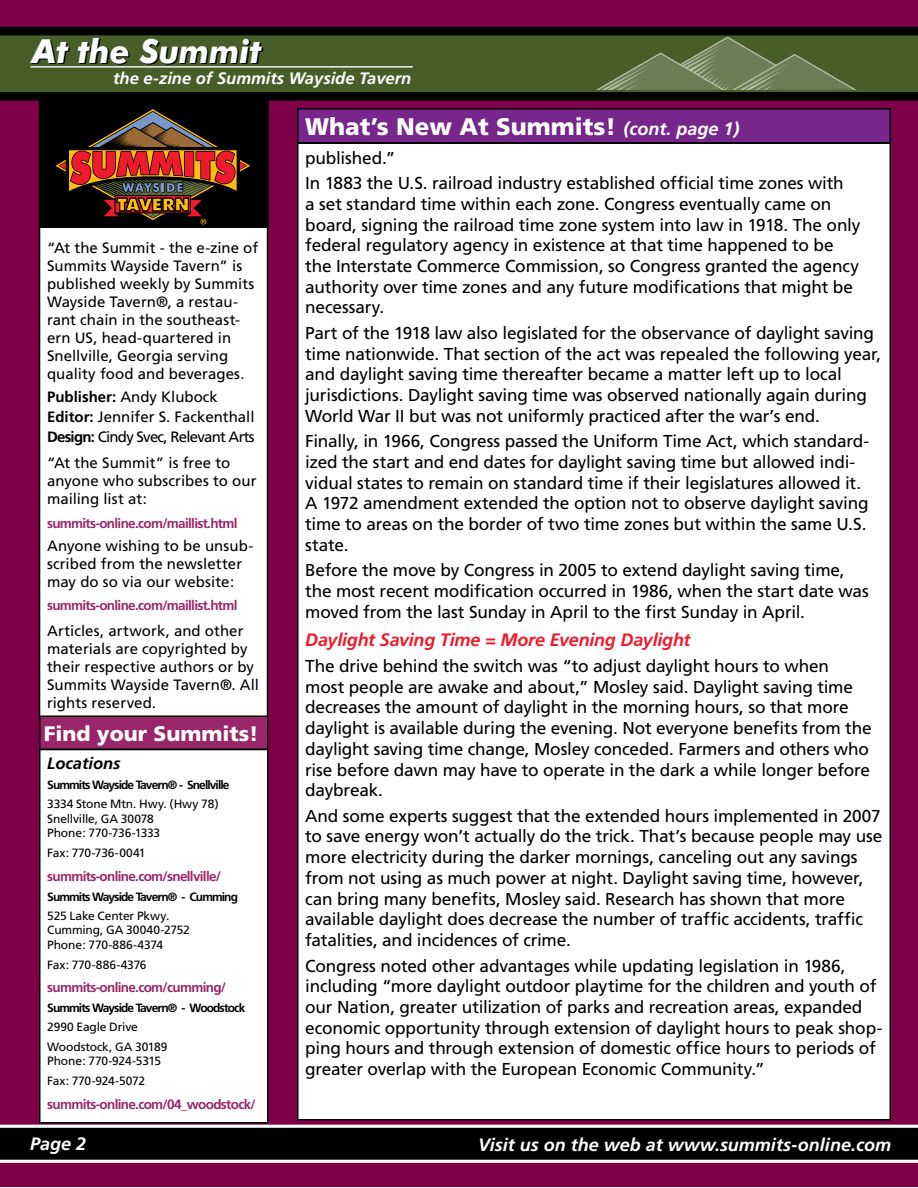
<style>
.page{position:relative;width:918px;height:1188px;background:#fff}
.page>*{position:absolute;margin:0;border:0;box-sizing:border-box;transform-origin:0 0}
.t1{font:italic 700 33.15px "Futura BT";color:#fff}
.t2{font:900 24px "Frutiger";color:#fff}
.t3{font:900 21px "Frutiger";color:#fff}
.t4{font:italic 700 18px "Frutiger";color:#fff}
.t5{font:italic 700 18px "Frutiger";letter-spacing:-.01em;color:#ed1b2d}
.t6{font:17.25px/20.7px "Frutiger";letter-spacing:-.015em;color:#000}
.t7{font:italic 700 16.5px "Frutiger";color:#fff}
.t8{font:italic 700 16.5px "Frutiger";color:#000}
.t9{font:15px/18px "Frutiger";color:#000}
.t10{font:700 13.5px "Frutiger";letter-spacing:-.05em;color:#99266b}
.t11{font:12px/14.4px "Frutiger";letter-spacing:-.01em;color:#000}
.t12{font:700 12px "Frutiger";letter-spacing:-.075em;color:#000}
.s1{font-weight:700;font-style:italic;font-size:18px}
.s2{font-weight:700}
</style>
<div class="page">
<div style="left:0;top:0;width:918px;height:1187px;background:#7d0049"></div>
<svg style="left:0;top:1125px;width:918px;height:38px;background:#282828"></svg>
<div style="left:40px;top:100px;width:228px;height:628px;background:#fff"></div>
<div style="left:39px;top:99px;width:229px;height:630px;border:2px solid #000"></div>
<div style="left:40px;top:716px;width:228px;height:33px;background:#99266b"></div>
<div style="left:39px;top:716px;width:229px;height:34px;border:2px solid #000"></div>
<div style="left:40px;top:750px;width:228px;height:373px;background:#fff"></div>
<div style="left:39px;top:749px;width:229px;height:375px;border:2px solid #000"></div>
<div style="left:0;top:27px;width:918px;height:74px;background:#000"></div>
<svg style="left:0;top:34px;width:918px;height:60px;background:#425625"></svg>
<div style="left:39px;top:100px;width:229px;height:128px;background:#000"></div>
<svg style="left:55px;top:109px;width:195px;height:115px"></svg>
<hr style="left:30px;top:66px;width:383px;height:2px;background:#fff">
<svg style="left:567px;top:36px;width:324px;height:54px;background:#5b6e3f"></svg>
<div style="left:298px;top:109px;width:592px;height:34px;background:#77278b"></div>
<div style="left:297px;top:108px;width:594px;height:36px;border:2px solid #000"></div>
<div style="left:298px;top:143px;width:592px;height:977px;background:#fff"></div>
<h1 class="t1" style="left:32px;top:31px;width:231px">At the Summit</h1>
<p class="t7" style="left:113px;top:68px;width:300px">the e-zine of Summits Wayside Tavern</p>
<h2 class="t2" style="left:305px;top:112px;width:436px">What’s New At Summits! <span class="s1">(cont. page 1)</span></h2>
<p class="t6" style="left:305px;top:145px;width:540px;line-height:25.5px">published.”<br>In 1883 the U.S. railroad industry established official time zones with</p>
<p class="t6" style="left:305px;top:194px;width:557px">a set standard time within each zone. Congress eventually came on board, signing the railroad time zone system into law in 1918. The only federal regulatory agency in existence at that time happened to be the Interstate Commerce Commission, so Congress granted the agency authority over time zones and any future modifications that might be necessary.</p>
<p class="t6" style="left:305px;top:323px;width:578px">Part of the 1918 law also legislated for the observance of daylight saving time nationwide. That section of the act was repealed the following year, and daylight saving time thereafter became a matter left up to local jurisdictions. Daylight saving time was observed nationally again during World War II but was not uniformly practiced after the war’s end.</p>
<p class="t6" style="left:305px;top:431px;width:566px">Finally, in 1966, Congress passed the Uniform Time Act, which standard&shy;ized the start and end dates for daylight saving time but allowed indi&shy;vidual states to remain on standard time if their legislatures allowed it.<br>A 1972 amendment extended the option not to observe daylight saving time to areas on the border of two time zones but within the same U.S. state.</p>
<p class="t6" style="left:305px;top:560px;width:565px">Before the move by Congress in 2005 to extend daylight saving time, the most recent modification occurred in 1986, when the start date was moved from the last Sunday in April to the first Sunday in April.</p>
<p class="t5" style="left:305px;top:630px;width:387px">Daylight Saving Time = More Evening Daylight</p>
<p class="t6" style="left:305px;top:656px;width:568px">The drive behind the switch was “to adjust daylight hours to when most people are awake and about,” Mosley said. Daylight saving time decreases the amount of daylight in the morning hours, so that more daylight is available during the evening. Not everyone benefits from the daylight saving time change, Mosley conceded. Farmers and others who rise before dawn may have to operate in the dark a while longer before daybreak.</p>
<p class="t6" style="left:305px;top:806px;width:579px">And some experts suggest that the extended hours implemented in 2007 to save energy won’t actually do the trick. That’s because people may use more electricity during the darker mornings, canceling out any savings from not using as much power at night. Daylight saving time, however, can bring many benefits, Mosley said. Research has shown that more available daylight does decrease the number of traffic accidents, traffic fatalities, and incidences of crime.</p>
<p class="t6" style="left:305px;top:955px;width:579px">Congress noted other advantages while updating legislation in 1986, including “more daylight outdoor playtime for the children and youth of our Nation, greater utilization of parks and recreation areas, expanded economic opportunity through extension of daylight hours to peak shop&shy;ping hours and through extension of domestic office hours to periods of greater overlap with the European Economic Community.”</p>
<p class="t9" style="left:47px;top:239px;width:213px">“At the Summit - the e-zine of<br>Summits Wayside Tavern” is published weekly by Summits<br>Wayside Tavern®, a restau&shy;rant chain in the southeast&shy;ern US, head-quartered in<br>Snellville, Georgia serving quality food and beverages.</p>
<p class="t9" style="left:47px;top:387px;width:209px;line-height:20.1px"><span class="s2">Publisher:</span> Andy Klubock<br><span class="s2">Editor:</span> Jennifer S. Fackenthall<br><span class="s2">Design:</span> Cindy Svec, Relevant Arts</p>
<p class="t9" style="left:47px;top:454px;width:211px">“At the Summit” is free to anyone who subscribes to our mailing list at:</p>
<p class="t10" style="left:47px;top:515px;width:192px">summits-online.com/maillist.html</p>
<p class="t9" style="left:47px;top:537px;width:208px">Anyone wishing to be unsub&shy;scribed from the newsletter may do so via our website:</p>
<p class="t10" style="left:47px;top:598px;width:192px">summits-online.com/maillist.html</p>
<p class="t9" style="left:47px;top:622px;width:214px">Articles, artwork, and other materials are copyrighted by their respective authors or by<br>Summits Wayside Tavern®. All rights reserved.</p>
<p class="t3" style="left:44px;top:721px;width:216px">Find your Summits!</p>
<p class="t8" style="left:47px;top:754px;width:75px">Locations</p>
<p class="t12" style="left:47px;top:778px;width:184px">Summits Wayside Tavern® - Snellville</p>
<p class="t11" style="left:47px;top:797px;width:173px">3334 Stone Mtn. Hwy. (Hwy 78)<br>Snellville, GA 30078<br>Phone: 770-736-1333</p>
<p class="t11" style="left:47px;top:846px;width:100px">Fax: 770-736-0041</p>
<p class="t10" style="left:47px;top:868px;width:175px">summits-online.com/snellville/</p>
<p class="t12" style="left:47px;top:889px;width:192px">Summits Wayside Tavern® - Cumming</p>
<p class="t11" style="left:47px;top:909px;width:144px">525 Lake Center Pkwy.<br>Cumming, GA 30040-2752<br>Phone: 770-886-4374</p>
<p class="t11" style="left:47px;top:957px;width:101px">Fax: 770-886-4376</p>
<p class="t10" style="left:47px;top:980px;width:180px">summits-online.com/cumming/</p>
<p class="t12" style="left:47px;top:1001px;width:200px">Summits Wayside Tavern® - Woodstock</p>
<p class="t11" style="left:47px;top:1018px;width:122px;line-height:19.2px">2990 Eagle Drive<br>Woodstock, GA 30189</p>
<p class="t11" style="left:47px;top:1051px;width:115px;line-height:19.8px">Phone: 770-924-5315<br>Fax: 770-924-5072</p>
<p class="t10" style="left:47px;top:1096px;width:210px">summits-online.com/04_woodstock/</p>
<p class="t4" style="left:30px;top:1133px;width:58px">Page 2</p>
<p class="t4" style="left:478px;top:1134px;width:414px">Visit us on the web at www.summits-online.com</p>
</div>
